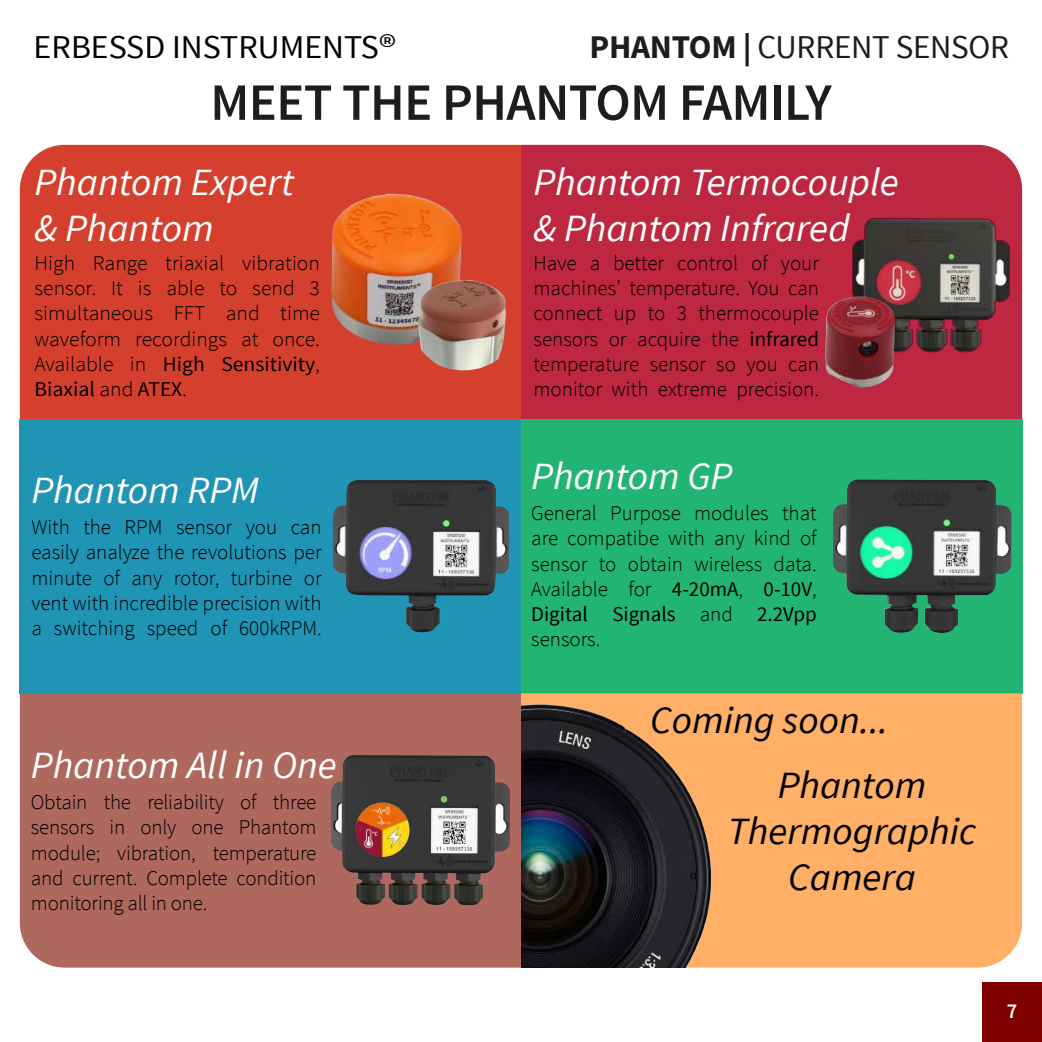
<style>
.page{position:relative;width:1042px;height:1042px;background:#fff}
.page>*{position:absolute;margin:0;border:0;box-sizing:border-box;transform-origin:0 0}
.t1{font:600 52.5px "Source Sans Pro";letter-spacing:-.01em;color:#1d1d1b}
.t2{font:italic 38.5px/46.2px "Source Sans Pro";color:#fff}
.t3{font:italic 38.5px/64.9px "Source Sans Pro";color:#000}
.t4{font:33.25px "Source Sans Pro";letter-spacing:-.01em;color:#1d1d1b}
.t5{font:33.25px "Source Sans Pro";color:#000}
.t6{font:300 21px/25.2px "Source Sans Pro";color:#000;text-align:justify}
.t7{font:600 21px "Source Sans Pro";color:#fff}
.s1{font-weight:700}
.s2{font-weight:400}
</style>
<div class="page">
<div style="left:20px;top:693px;width:501px;height:274px;background:#ae685e"></div>
<div style="left:20px;top:419px;width:501px;height:274px;background:#1f94b4"></div>
<div style="left:521px;top:693px;width:501px;height:274px;background:#ffaf66"></div>
<div style="left:521px;top:419px;width:501px;height:274px;background:#22b473"></div>
<div style="left:982px;top:982px;width:60px;height:60px;background:#800000"></div>
<div style="left:20px;top:145px;width:501px;height:274px;background:#d5402e"></div>
<img style="left:330px;top:193px;width:133px;height:153px">
<img style="left:418px;top:280px;width:88px;height:90px">
<svg style="left:331px;top:395px;width:179px;height:238px"></svg>
<div style="left:521px;top:145px;width:501px;height:274px;background:#bd273f"></div>
<svg style="left:851px;top:217px;width:159px;height:136px;background:#674345"></svg>
<img style="left:825px;top:296px;width:70px;height:91px">
<svg style="left:832px;top:479px;width:180px;height:154px"></svg>
<img style="left:521px;top:700px;width:196px;height:267px">
<svg style="left:329px;top:754px;width:182px;height:152px;background:#5f514f"></svg>
<img style="left:356px;top:803px;width:53px;height:54px">
<h3 class="t5" style="left:34px;top:26px;width:364px">ERBESSD INSTRUMENTS®</h3>
<h3 class="t4" style="left:589px;top:27px;width:421px"><span class="s1">PHANTOM |</span> CURRENT SENSOR</h3>
<h1 class="t1" style="left:210px;top:69px;width:623px">MEET THE PHANTOM FAMILY</h1>
<h2 class="t2" style="left:35px;top:159px;width:261px">Phantom Expert &amp; Phantom</h2>
<p class="t6" style="left:35px;top:250px;width:287px">High Range triaxial vibration sensor. It is able to send 3 simultaneous FFT and time waveform recordings at once.<br>Available in <span class="s2">High Sensitivity</span>, <span class="s2">Biaxial</span> and <span class="s2">ATEX</span>.</p>
<h2 class="t2" style="left:31px;top:467px;width:229px">Phantom RPM</h2>
<p class="t6" style="left:31px;top:515px;width:292px">With the RPM sensor you can easily analyze the revolutions per minute of any rotor, turbine or vent with incredible precision with a switching speed of 600kRPM.</p>
<h2 class="t2" style="left:31px;top:741px;width:307px">Phantom All in One</h2>
<p class="t6" style="left:31px;top:789px;width:287px">Obtain the reliability of three sensors in only one Phantom module; vibration, temperature and current. Complete condition monitoring all in one.</p>
<h2 class="t2" style="left:533px;top:159px;width:367px">Phantom Termocouple &amp; Phantom Infrared</h2>
<p class="t6" style="left:533px;top:250px;width:287px">Have a better control of your machines’ temperature. You can connect up to 3 thermocouple sensors or acquire the <span class="s2">infrared </span>temperature sensor so you can monitor with extreme precision.</p>
<h2 class="t2" style="left:531px;top:453px;width:203px">Phantom GP</h2>
<p class="t6" style="left:531px;top:501px;width:287px">General Purpose modules that are compatibe with any kind of sensor to obtain wireless data.<br>Available for <span class="s2">4-20mA</span>, <span class="s2">0-10V</span>, <span class="s2">Digital Signals</span> and <span class="s2">2.2Vpp </span>sensors.</p>
<h2 class="t3" style="left:778px;top:687px;width:150px;text-indent:-128px">Coming soon...<br>Phantom</h2>
<h2 class="t3" style="left:728px;top:808px;width:250px;line-height:46.2px;text-align:center">Thermographic<br>Camera</h2>
<p class="t7" style="left:1007px;top:998px;width:12px">7</p>
</div>
